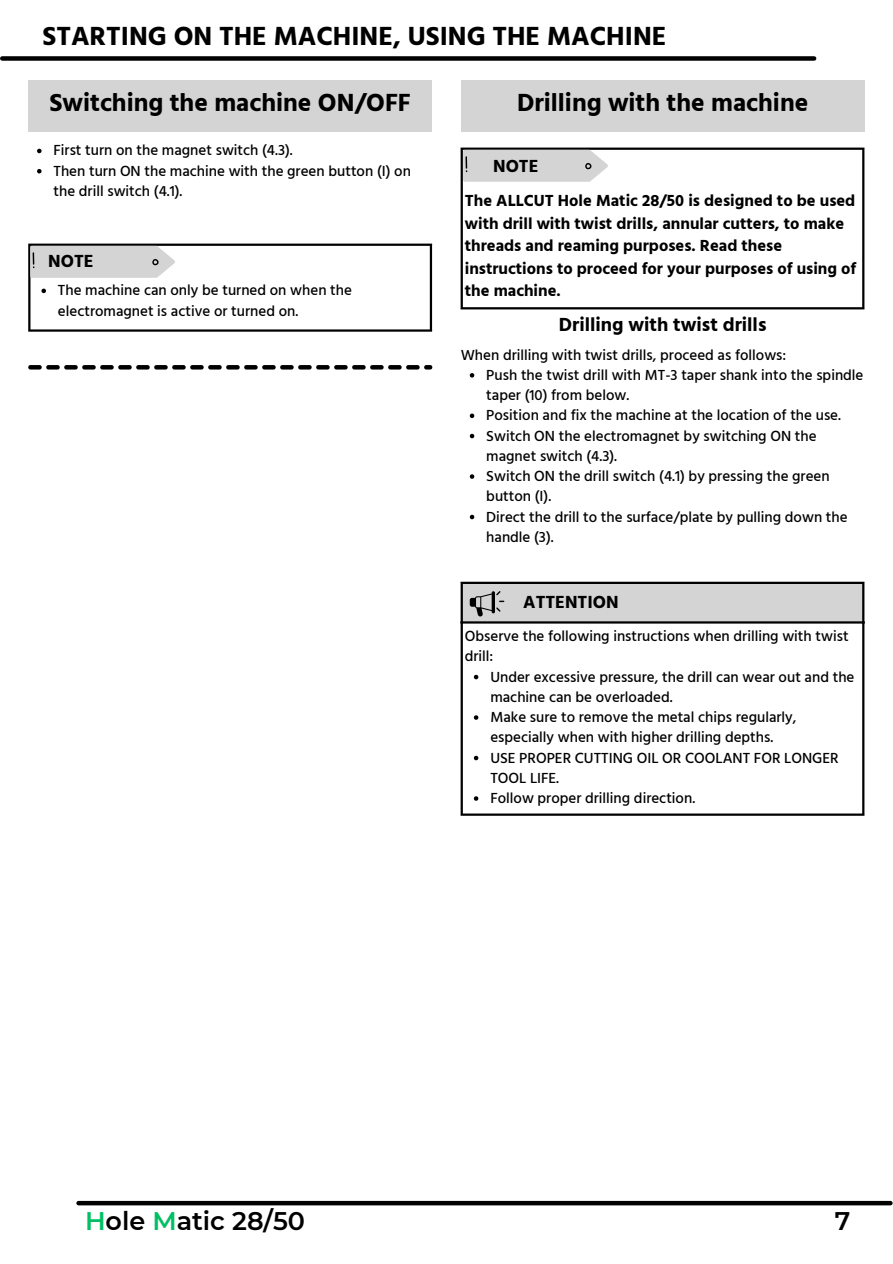
<style>
.page{position:relative;width:893px;height:1264px;background:#fff}
.page>*{position:absolute;margin:0;border:0;box-sizing:border-box;transform-origin:0 0}
.t1{font:700 27px "Hind";color:#000}
.t2{font:700 25.5px "Hind";color:#000}
.t3{font:600 25.5px "Montserrat";color:#000}
.t4{font:700 19.5px "Hind";color:#000}
.t5{font:700 18px "Hind";color:#000}
.t6{font:700 16.5px/22.5px "Hind";color:#000}
.t7{font:500 15px/20.2px "Hind";color:#000}
.s1{color:#00bf63}
</style>
<div class="page">
<div style="left:2px;top:56px;width:812px;height:5px;background:#000"></div>
<div style="left:78px;top:1200px;width:812px;height:5px;background:#000"></div>
<div style="left:28px;top:81px;width:404px;height:51px;background:#d4d4d4"></div>
<svg style="left:37px;top:149px;width:5px;height:4px"></svg>
<svg style="left:37px;top:169px;width:5px;height:4px"></svg>
<hr style="left:28px;top:246px;width:2px;height:83px;background:#000">
<hr style="left:430px;top:246px;width:2px;height:83px;background:#000">
<hr style="left:28px;top:243px;width:404px;height:3px;background:#000">
<hr style="left:28px;top:329px;width:404px;height:3px;background:#000">
<svg style="left:41px;top:288px;width:5px;height:5px"></svg>
<svg style="left:28px;top:365px;width:404px;height:4px"></svg>
<svg style="left:30px;top:246px;width:145px;height:31px;background:#d4d4d4"></svg>
<div style="left:461px;top:81px;width:403px;height:51px;background:#d4d4d4"></div>
<hr style="left:460px;top:150px;width:3px;height:157px;background:#000">
<hr style="left:862px;top:150px;width:2px;height:157px;background:#000">
<hr style="left:460px;top:148px;width:404px;height:2px;background:#000">
<hr style="left:460px;top:307px;width:404px;height:2px;background:#000">
<svg style="left:470px;top:373px;width:4px;height:4px"></svg>
<svg style="left:470px;top:413px;width:4px;height:5px"></svg>
<svg style="left:470px;top:434px;width:4px;height:4px"></svg>
<svg style="left:470px;top:474px;width:4px;height:5px"></svg>
<svg style="left:470px;top:515px;width:4px;height:4px"></svg>
<div style="left:461px;top:582px;width:402px;height:40px;background:#d4d4d4"></div>
<hr style="left:460px;top:584px;width:3px;height:229px;background:#000">
<hr style="left:862px;top:584px;width:2px;height:229px;background:#000">
<hr style="left:460px;top:581px;width:404px;height:3px;background:#000">
<hr style="left:460px;top:621px;width:404px;height:2px;background:#000">
<hr style="left:460px;top:813px;width:404px;height:2px;background:#000">
<svg style="left:474px;top:674px;width:4px;height:5px"></svg>
<svg style="left:474px;top:715px;width:4px;height:4px"></svg>
<svg style="left:474px;top:755px;width:4px;height:5px"></svg>
<svg style="left:474px;top:796px;width:4px;height:4px"></svg>
<svg style="left:463px;top:150px;width:145px;height:31px;background:#d4d4d4"></svg>
<svg style="left:469px;top:591px;width:35px;height:25px"></svg>
<p class="t1" style="left:42px;top:20px;width:625px">STARTING ON THE MACHINE, USING THE MACHINE</p>
<p class="t2" style="left:49px;top:88px;width:363px">Switching the machine ON/OFF</p>
<p class="t7" style="left:54px;top:140px;width:241px">First turn on the magnet switch (4.3).</p>
<p class="t7" style="left:54px;top:160px;width:359px">Then turn ON the machine with the green button (I) on the drill switch (4.1).</p>
<p class="t5" style="left:48px;top:251px;width:47px">NOTE</p>
<p class="t7" style="left:58px;top:280px;width:295px">The machine can only be turned on when the electromagnet is active or turned on.</p>
<p class="t2" style="left:517px;top:88px;width:293px">Drilling with the machine</p>
<p class="t5" style="left:493px;top:155px;width:47px">NOTE</p>
<p class="t6" style="left:465px;top:189px;width:393px">The ALLCUT Hole Matic 28/50 is designed to be used with drill with twist drills, annular cutters, to make threads and reaming purposes. Read these instructions to proceed for your purposes of using of the machine.</p>
<p class="t4" style="left:559px;top:313px;width:209px">Drilling with twist drills</p>
<p class="t7" style="left:486px;top:364px;width:378px">Push the twist drill with MT-3 taper shank into the spindle taper (10) from below.</p>
<p class="t7" style="left:486px;top:405px;width:356px">Position and fix the machine at the location of the use.</p>
<p class="t7" style="left:486px;top:425px;width:332px">Switch ON the electromagnet by switching ON the magnet switch (4.3).</p>
<p class="t7" style="left:486px;top:466px;width:345px">Switch ON the drill switch (4.1) by pressing the green button (I).</p>
<p class="t7" style="left:486px;top:506px;width:363px">Direct the drill to the surface/plate by pulling down the handle (3).</p>
<p class="t7" style="left:461px;top:344px;width:327px">When drilling with twist drills, proceed as follows:</p>
<p class="t5" style="left:523px;top:591px;width:97px">ATTENTION</p>
<p class="t7" style="left:465px;top:625px;width:385px">Observe the following instructions when drilling with twist drill:</p>
<p class="t7" style="left:490px;top:666px;width:365px">Under excessive pressure, the drill can wear out and the machine can be overloaded.</p>
<p class="t7" style="left:490px;top:706px;width:307px">Make sure to remove the metal chips regularly, especially when with higher drilling depths.</p>
<p class="t7" style="left:490px;top:747px;width:350px">USE PROPER CUTTING OIL OR COOLANT FOR LONGER<br>TOOL LIFE.</p>
<p class="t7" style="left:490px;top:787px;width:206px">Follow proper drilling direction.</p>
<p class="t3" style="left:85px;top:1205px;width:221px"><span class="s1">H</span>ole <span class="s1">M</span>atic 28/50</p>
<p class="t3" style="left:834px;top:1205px;width:17px">7</p>
</div>
